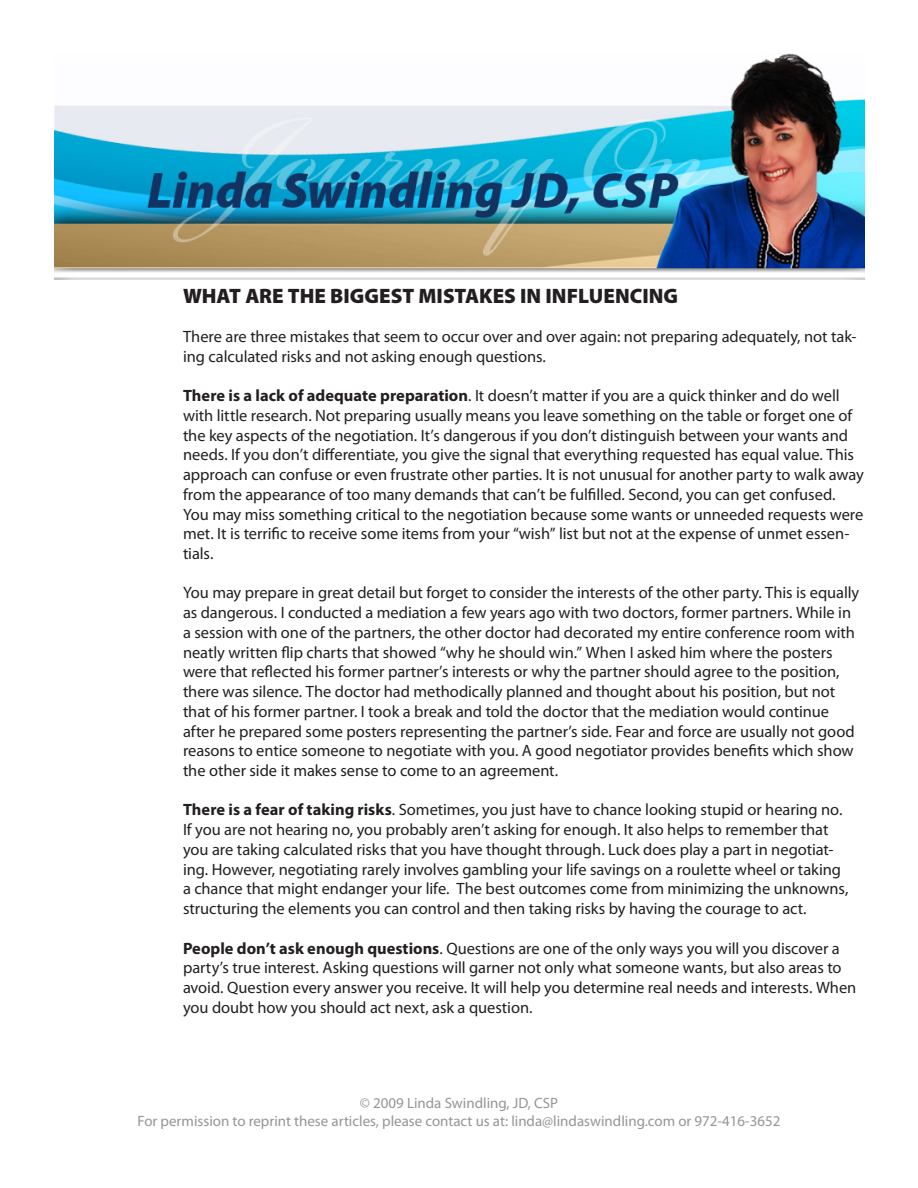
<style>
.page{position:relative;width:918px;height:1188px;background:#fff}
.page>*{position:absolute;margin:0;border:0;box-sizing:border-box;transform-origin:0 0}
.t1{font:900 20.85px "Myriad Pro";color:#231f20}
.t2{font:16.5px/19.8px "Myriad Pro";letter-spacing:-.005em;color:#231f20}
.t3{font:15px "Myriad Pro";color:#939598}
.s1{font-weight:700}
</style>
<div class="page">
<img style="left:54px;top:54px;width:810px;height:226px">
<p class="t1" style="left:183px;top:284px;width:497px">WHAT ARE THE BIGGEST MISTAKES IN INFLUENCING</p>
<p class="t2" style="left:183px;top:326px;width:675px">There are three mistakes that seem to occur over and over again: not preparing adequately, not tak&shy;ing calculated risks and not asking enough questions.</p>
<p class="t2" style="left:183px;top:385px;width:682px"><span class="s1">There is a lack of adequate preparation</span>. It doesn’t matter if you are a quick thinker and do well with little research. Not preparing usually means you leave something on the table or forget one of the key aspects of the negotiation. It’s dangerous if you don’t distinguish between your wants and needs. If you don’t differentiate, you give the signal that everything requested has equal value. This approach can confuse or even frustrate other parties. It is not unusual for another party to walk away from the appearance of too many demands that can’t be fulfilled. Second, you can get confused.<br>You may miss something critical to the negotiation because some wants or unneeded requests were met. It is terrific to receive some items from your “wish” list but not at the expense of unmet essen&shy;tials.</p>
<p class="t2" style="left:183px;top:583px;width:678px">You may prepare in great detail but forget to consider the interests of the other party. This is equally as dangerous. I conducted a mediation a few years ago with two doctors, former partners. While in a session with one of the partners, the other doctor had decorated my entire conference room with neatly written flip charts that showed “why he should win.” When I asked him where the posters were that reflected his former partner’s interests or why the partner should agree to the position, there was silence. The doctor had methodically planned and thought about his position, but not that of his former partner. I took a break and told the doctor that the mediation would continue after he prepared some posters representing the partner’s side. Fear and force are usually not good reasons to entice someone to negotiate with you. A good negotiator provides benefits which show the other side it makes sense to come to an agreement.</p>
<p class="t2" style="left:183px;top:800px;width:667px"><span class="s1">There is a fear of taking risks</span>. Sometimes, you just have to chance looking stupid or hearing no.<br>If you are not hearing no, you probably aren’t asking for enough. It also helps to remember that you are taking calculated risks that you have thought through. Luck does play a part in negotiat&shy;ing. However, negotiating rarely involves gambling your life savings on a roulette wheel or taking a chance that might endanger your life. The best outcomes come from minimizing the unknowns, structuring the elements you can control and then taking risks by having the courage to act.</p>
<p class="t2" style="left:183px;top:938px;width:675px"><span class="s1">People don’t ask enough questions</span>. Questions are one of the only ways you will you discover a party’s true interest. Asking questions will garner not only what someone wants, but also areas to avoid. Question every answer you receive. It will help you determine real needs and interests. When you doubt how you should act next, ask a question.</p>
<p class="t3" style="left:360px;top:1093px;width:200px">© 2009 Linda Swindling, JD, CSP</p>
<p class="t3" style="left:138px;top:1111px;width:644px">For permission to reprint these articles, please contact us at: linda@lindaswindling.com or 972-416-3652</p>
</div>
